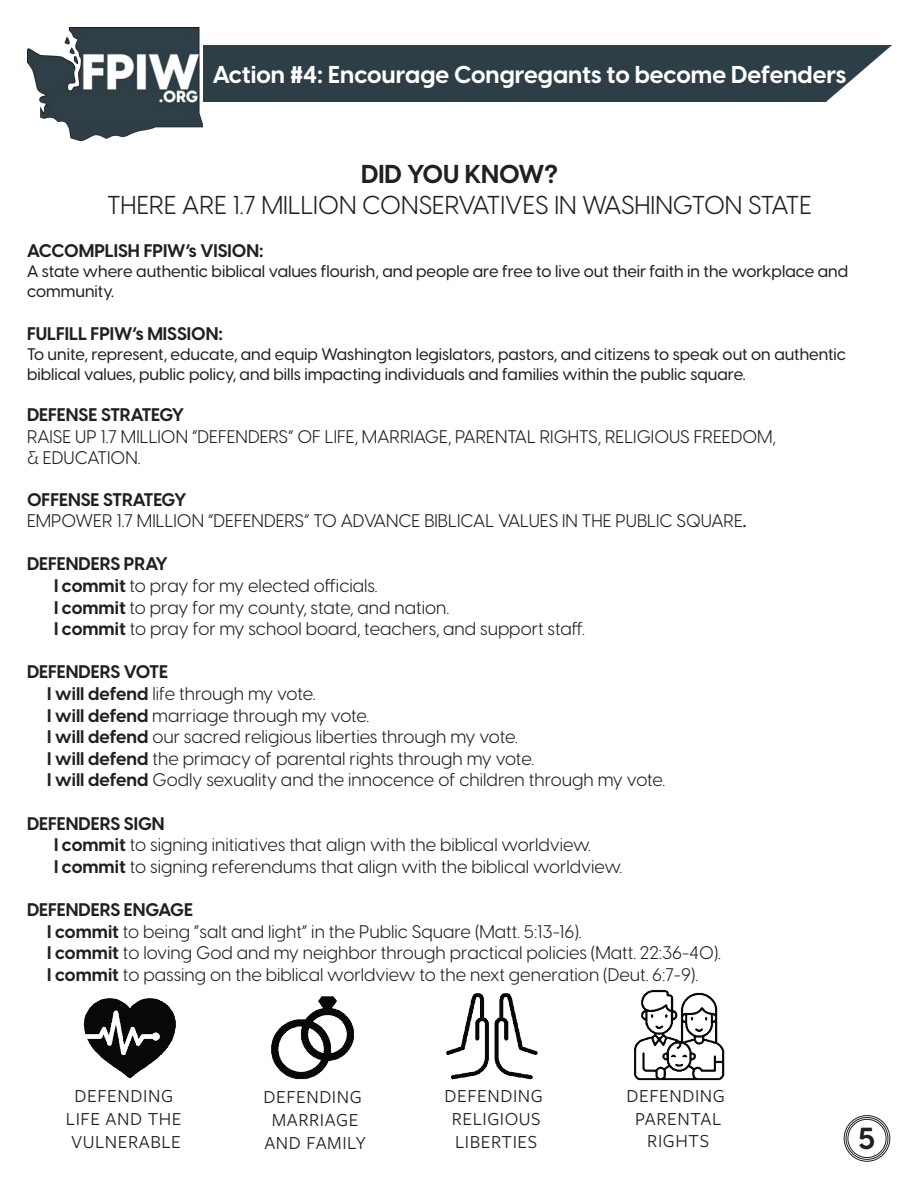
<style>
.page{position:relative;width:918px;height:1188px;background:#fff}
.page>*{position:absolute;margin:0;border:0;box-sizing:border-box;transform-origin:0 0}
.t1{font:700 30px "Visby CF";color:#231f20}
.t2{font:25.5px "Visby CF";color:#231f20}
.t3{font:700 25.5px "Visby CF";color:#231f20}
.t4{font:700 24px "Visby CF";color:#fff}
.t5{font:19.2px/23px "Freight Sans Pro";letter-spacing:.03em;color:#231f20;text-align:center}
.t6{font:18px/21.6px "Visby CF";color:#231f20}
.t7{font:700 18px "Visby CF";color:#231f20}
.t8{font:500 16.5px/19.8px "Visby CF";color:#231f20}
.s1{font-weight:600}
.s2{font-weight:700}
</style>
<div class="page">
<svg style="left:846px;top:1117px;width:42px;height:42px"></svg>
<div style="left:844px;top:1115px;width:46px;height:47px;border:1px solid #231f20;border-radius:50%"></div>
<div style="left:846px;top:1117px;width:42px;height:43px;border:1px solid #231f20;border-radius:50%"></div>
<div style="left:848px;top:1119px;width:38px;height:39px;border:1px solid #231f20;border-radius:50%"></div>
<div style="left:204px;top:45px;width:687px;height:56px;background:#2e3e46"></div>
<img style="left:27px;top:27px;width:175px;height:114px">
<img style="left:83px;top:998px;width:93px;height:81px">
<img style="left:634px;top:989px;width:91px;height:92px">
<img style="left:271px;top:996px;width:83px;height:84px">
<img style="left:446px;top:993px;width:92px;height:87px">
<p class="t4" style="left:213px;top:56px;width:635px">Action #4: Encourage Congregants to become Defenders</p>
<p class="t3" style="left:361px;top:155px;width:198px">DID YOU KNOW?</p>
<p class="t2" style="left:107px;top:186px;width:706px">THERE ARE 1.7 MILLION CONSERVATIVES IN WASHINGTON STATE</p>
<p class="t7" style="left:27px;top:237px;width:238px">ACCOMPLISH FPIW’s VISION:</p>
<p class="t8" style="left:27px;top:260px;width:823px">A state where authentic biblical values flourish, and people are free to live out their faith in the workplace and community.</p>
<p class="t7" style="left:27px;top:320px;width:198px">FULFILL FPIW’s MISSION:</p>
<p class="t8" style="left:27px;top:343px;width:821px">To unite, represent, educate, and equip Washington legislators, pastors, and citizens to speak out on authentic biblical values, public policy, and bills impacting individuals and families within the public square.</p>
<p class="t7" style="left:27px;top:401px;width:159px">DEFENSE STRATEGY</p>
<p class="t6" style="left:27px;top:424px;width:751px">RAISE UP 1.7 MILLION “DEFENDERS” OF LIFE, MARRIAGE, PARENTAL RIGHTS, RELIGIOUS FREEDOM, &amp; EDUCATION.</p>
<p class="t7" style="left:27px;top:485px;width:161px">OFFENSE STRATEGY</p>
<p class="t6" style="left:27px;top:509px;width:721px">EMPOWER 1.7 MILLION “DEFENDERS” TO ADVANCE BIBLICAL VALUES IN THE PUBLIC SQUARE<span class="s1">.</span></p>
<p class="t7" style="left:27px;top:550px;width:143px">DEFENDERS PRAY</p>
<p class="t6" style="left:54px;top:574px;width:325px"><span class="s2">I commit</span> to pray for my elected officials.</p>
<p class="t6" style="left:54px;top:595px;width:397px"><span class="s2">I commit</span> to pray for my county, state, and nation.</p>
<p class="t6" style="left:54px;top:617px;width:533px"><span class="s2">I commit</span> to pray for my school board, teachers, and support staff.</p>
<p class="t7" style="left:27px;top:658px;width:142px">DEFENDERS VOTE</p>
<p class="t6" style="left:47px;top:682px;width:270px"><span class="s2">I will defend</span> life through my vote.</p>
<p class="t6" style="left:47px;top:703px;width:324px"><span class="s2">I will defend</span> marriage through my vote.</p>
<p class="t6" style="left:47px;top:725px;width:472px"><span class="s2">I will defend</span> our sacred religious liberties through my vote.</p>
<p class="t6" style="left:47px;top:746px;width:488px"><span class="s2">I will defend</span> the primacy of parental rights through my vote.</p>
<p class="t6" style="left:47px;top:768px;width:620px"><span class="s2">I will defend</span> Godly sexuality and the innocence of children through my vote.</p>
<p class="t7" style="left:27px;top:809px;width:139px">DEFENDERS SIGN</p>
<p class="t6" style="left:54px;top:833px;width:538px"><span class="s2">I commit</span> to signing initiatives that align with the biblical worldview.</p>
<p class="t6" style="left:54px;top:854px;width:570px"><span class="s2">I commit</span> to signing referendums that align with the biblical worldview.</p>
<p class="t7" style="left:27px;top:896px;width:168px">DEFENDERS ENGAGE</p>
<p class="t6" style="left:47px;top:919px;width:536px"><span class="s2">I commit</span> to being “salt and light” in the Public Square (Matt. 5:13-16).</p>
<p class="t6" style="left:47px;top:941px;width:675px"><span class="s2">I commit</span> to loving God and my neighbor through practical policies (Matt. 22:36-40).</p>
<p class="t6" style="left:47px;top:962px;width:652px"><span class="s2">I commit</span> to passing on the biblical worldview to the next generation (Deut. 6:7-9).</p>
<p class="t5" style="left:66px;top:1084px;width:117px">DEFENDING<br>LIFE AND THE<br>VULNERABLE</p>
<p class="t5" style="left:264px;top:1084px;width:104px">DEFENDING<br>MARRIAGE<br>AND FAMILY</p>
<p class="t5" style="left:445px;top:1084px;width:100px">DEFENDING<br>RELIGIOUS<br>LIBERTIES</p>
<p class="t5" style="left:627px;top:1083px;width:100px">DEFENDING<br>PARENTAL<br>RIGHTS</p>
<h1 class="t1" style="left:859px;top:1115px;width:18px">5</h1>
</div>
